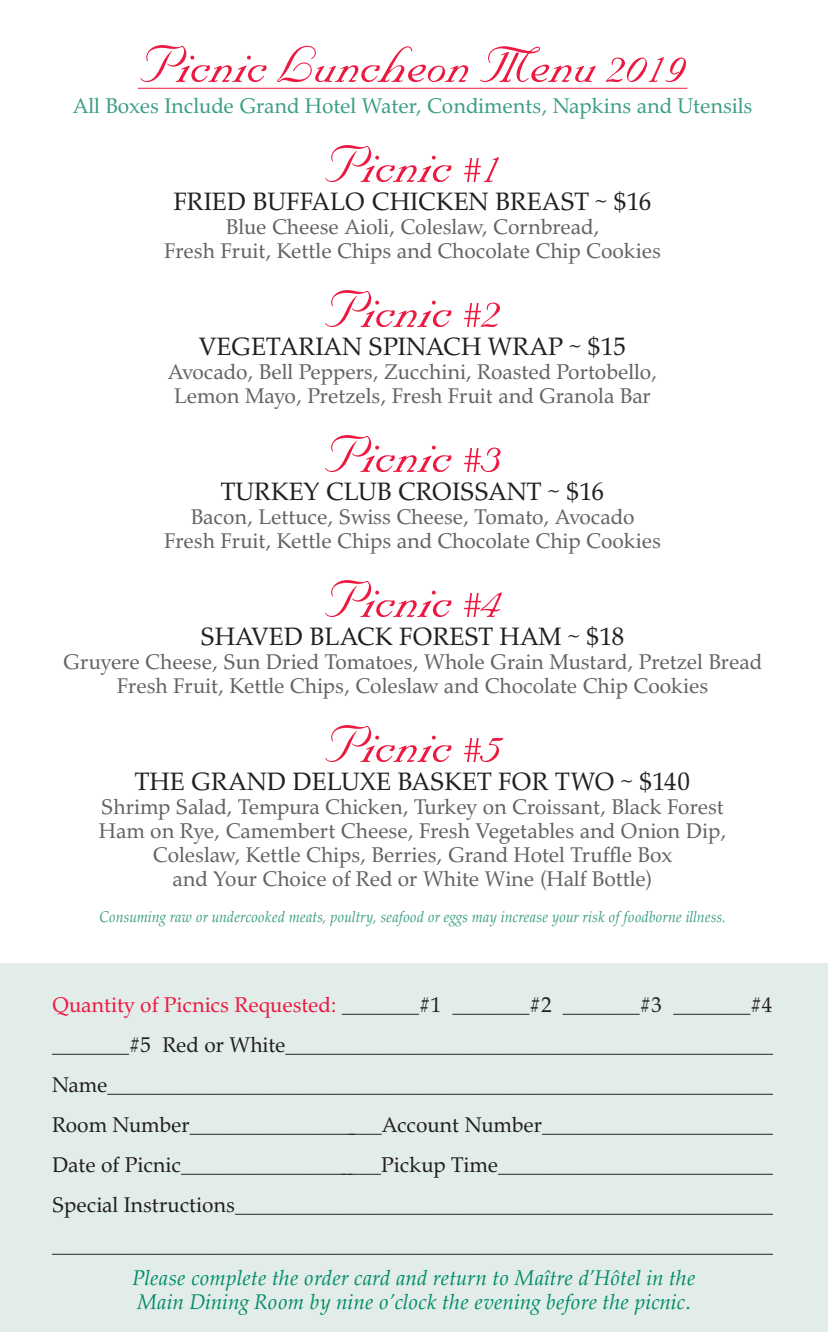
<style>
.page{position:relative;width:828px;height:1332px;background:#fff}
.page>*{position:absolute;margin:0;border:0;box-sizing:border-box;transform-origin:0 0}
.Picnic_No{font:60px "Nuptial Script";color:#ed1941}
.t1{font:26px "URW Palladio T";color:#231f20}
.t2{font:22px/24px "URW Palladio T";color:#636366;text-align:center}
.t3{font:22px "URW Palladio T";color:#231f20}
.t4{font:italic 22px "URW Palladio T";color:#008c68}
.Picnic_No-2{font:22px "URW Palladio T";color:#3c9e85}
.t5{font:italic 16px "URW Palladio T";color:#3c9e85;scale:.94 1}
.s1{color:#ed1941}
.s2{font-style:normal}
</style>
<div class="page">
<hr style="left:138px;top:88px;width:549px;height:1px;background:#ed1941">
<div style="left:0;top:963px;width:828px;height:369px;background:#e2ede9"></div>
<p class="Picnic_No" style="left:138px;top:32px;width:551px">Picnic Luncheon Menu 2019</p>
<p class="Picnic_No-2" style="left:73px;top:93px;width:681px">All Boxes Include Grand Hotel Water, Condiments, Napkins and Utensils</p>
<p class="Picnic_No" style="left:323px;top:132px;width:181px">Picnic #1</p>
<p class="t1" style="left:173px;top:186px;width:480px">FRIED BUFFALO CHICKEN BREAST ~ $16</p>
<p class="t2" style="left:164px;top:215px;width:498px">Blue Cheese Aioli, Coleslaw, Cornbread,<br>Fresh Fruit, Kettle Chips and Chocolate Chip Cookies</p>
<p class="Picnic_No" style="left:323px;top:277px;width:181px">Picnic #2</p>
<p class="t1" style="left:199px;top:331px;width:429px">VEGETARIAN SPINACH WRAP ~ $15</p>
<p class="t2" style="left:168px;top:360px;width:491px;text-align:left">Avocado, Bell Peppers, Zucchini, Roasted Portobello,<br>Lemon Mayo, Pretzels, Fresh Fruit and Granola Bar</p>
<p class="Picnic_No" style="left:323px;top:422px;width:181px">Picnic #3</p>
<p class="t1" style="left:221px;top:476px;width:385px">TURKEY CLUB CROISSANT ~ $16</p>
<p class="t2" style="left:164px;top:505px;width:498px">Bacon, Lettuce, Swiss Cheese, Tomato, Avocado<br>Fresh Fruit, Kettle Chips and Chocolate Chip Cookies</p>
<p class="Picnic_No" style="left:323px;top:567px;width:181px">Picnic #4</p>
<p class="t1" style="left:201px;top:621px;width:426px">SHAVED BLACK FOREST HAM ~ $18</p>
<p class="t2" style="left:63px;top:650px;width:700px">Gruyere Cheese, Sun Dried Tomatoes, Whole Grain Mustard, Pretzel Bread<br>Fresh Fruit, Kettle Chips, Coleslaw and Chocolate Chip Cookies</p>
<p class="Picnic_No" style="left:323px;top:712px;width:181px">Picnic #5</p>
<p class="t1" style="left:135px;top:766px;width:557px">THE GRAND DELUXE BASKET FOR TWO ~ $140</p>
<p class="t2" style="left:99px;top:795px;width:629px">Shrimp Salad, Tempura Chicken, Turkey on Croissant, Black Forest Ham on Rye, Camembert Cheese, Fresh Vegetables and Onion Dip, Coleslaw, Kettle Chips, Berries, Grand Hotel Truffle Box<br>and Your Choice of Red or White Wine (Half Bottle)</p>
<p class="t5" style="left:99px;top:907px;width:668px">Consuming raw or undercooked meats, poultry, seafood or eggs may increase your risk of foodborne illness.</p>
<p class="t3" style="left:52px;top:992px;width:722px"><span class="s1">Quantity of Picnics Requested:</span> _______#1 _______#2 _______#3 _______#4</p>
<p class="t3" style="left:52px;top:1032px;width:730px">_______#5 Red or White_____________________________________________</p>
<p class="t3" style="left:52px;top:1072px;width:739px">Name______________________________________________________________</p>
<p class="t3" style="left:52px;top:1112px;width:734px">Room Number__________________Account Number______________________</p>
<p class="t3" style="left:52px;top:1152px;width:734px">Date of Picnic___________________Pickup Time__________________________</p>
<p class="t3" style="left:52px;top:1192px;width:735px">Special Instructions__________________________________________________</p>
<p class="t3" style="left:52px;top:1232px;width:738px">___________________________________________________________________</p>
<p class="t4" style="left:132px;top:1265px;width:565px">Please complete the order card and return to Maître d’Hôtel in the</p>
<p class="t4" style="left:137px;top:1289px;width:555px">Main Dining Room by nine o’clock the evening before the picnic<span class="s2">.</span></p>
</div>
